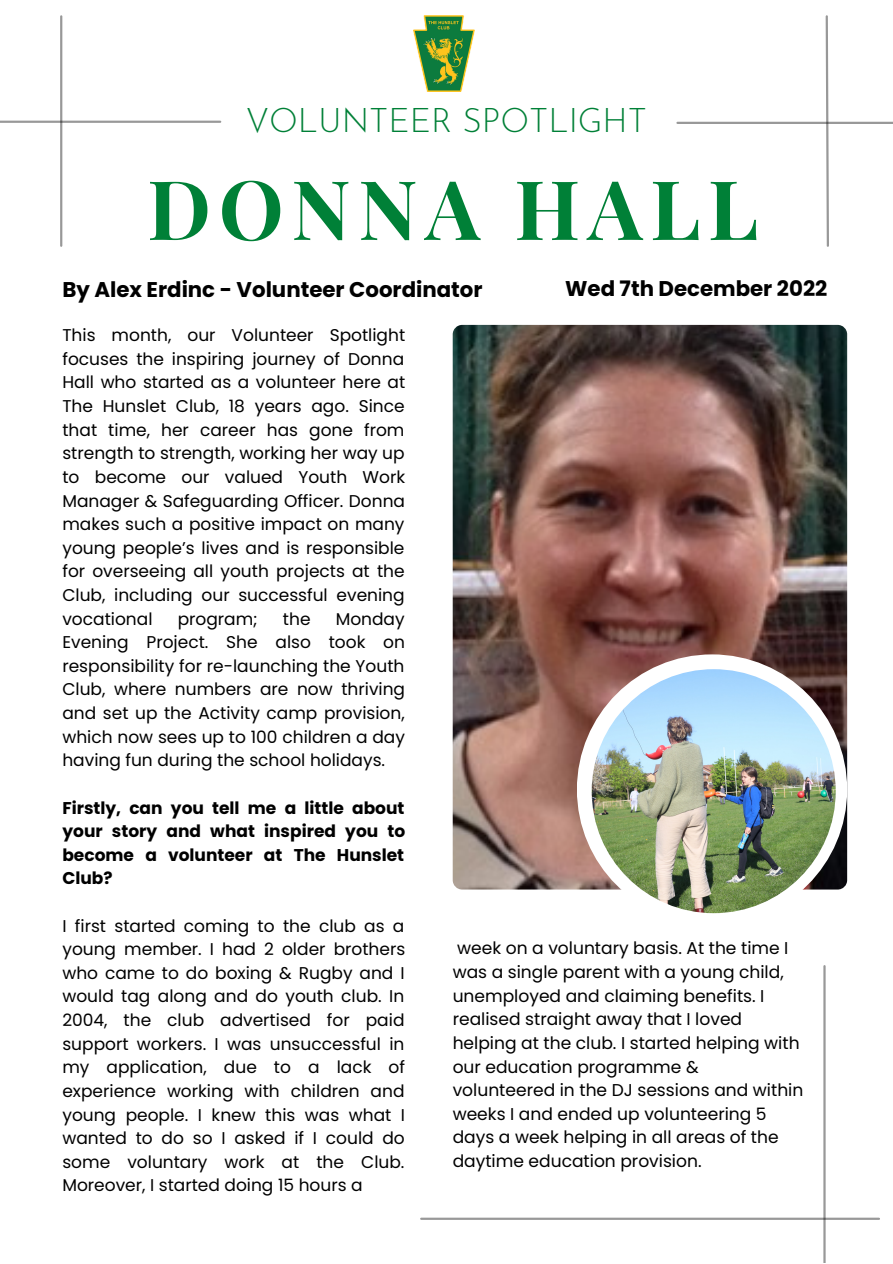
<style>
.page{position:relative;width:893px;height:1264px;background:#fff}
.page>*{position:absolute;margin:0;border:0;box-sizing:border-box;transform-origin:0 0}
.t1{font:700 82.2px "Playfair Display";letter-spacing:.09em;color:#008037}
.t2{font:300 33.45px "Josefin Sans";color:#008037}
.t3{font:700 21.3px "Poppins";color:#000}
.t4{font:17.1px/23.5px "Poppins";color:#000}
.t5{font:16.95px/23.5px "Poppins";color:#000;text-align:justify}
.t6{font:700 16.95px/23.5px "Poppins";color:#000;text-align:justify}
</style>
<div class="page">
<img style="left:452px;top:325px;width:395px;height:564px;border-radius:9px">
<div style="left:577px;top:654px;width:270px;height:270px;background:#fff;border-radius:50%"></div>
<img style="left:591px;top:669px;width:244px;height:244px;border-radius:50%">
<hr style="left:60px;top:16px;width:2px;height:230px;background:#000">
<hr style="left:0;top:121px;width:220px;height:2px;background:#000">
<hr style="left:677px;top:122px;width:215px;height:2px;background:#000">
<hr style="left:421px;top:1217px;width:457px;height:2px;background:#000">
<svg style="left:824px;top:15px;width:6px;height:232px"></svg>
<hr style="left:823px;top:966px;width:2px;height:296px;background:#000">
<img style="left:413px;top:15px;width:61px;height:77px">
<h2 class="t2" style="left:246px;top:107px;width:403px">VOLUNTEER SPOTLIGHT</h2>
<h1 class="t1" style="left:147px;top:151px;width:612px">DONNA HALL</h1>
<p class="t3" style="left:62px;top:274px;width:421px">By Alex Erdinc - Volunteer Coordinator</p>
<p class="t3" style="left:565px;top:273px;width:264px">Wed 7th December 2022</p>
<p class="t5" style="left:62px;top:323px;width:344px">This month, our Volunteer Spotlight focuses the inspiring journey of Donna Hall who started as a volunteer here at The Hunslet Club, 18 years ago. Since that time, her career has gone from strength to strength, working her way up to become our valued Youth Work Manager &amp; Safeguarding Officer. Donna makes such a positive impact on many young people’s lives and is responsible for overseeing all youth projects at the Club, including our successful evening vocational</p>
<p class="t5" style="left:62px;top:607px;width:344px;text-indent:273px">Monday Evening Project. She also took on responsibility for re-launching the Youth Club, where numbers are now thriving and set up the Activity camp provision, which now sees up to 100 children a day having fun during the school holidays.</p>
<p class="t6" style="left:62px;top:795px;width:344px">Firstly, can you tell me a little about your story and what inspired you to become a volunteer at The Hunslet Club?</p>
<p class="t5" style="left:62px;top:913px;width:344px">I first started coming to the club as a young member. I had 2 older brothers who came to do boxing &amp; Rugby and I would tag along and do youth club. In 2004, the club advertised for paid support workers. I was unsuccessful in my application, due to a lack of experience working with children and young people. I knew this was what I wanted to do so I asked if I could do some voluntary work at the Club.<br>Moreover, I started doing 15 hours a</p>
<p class="t5" style="left:178px;top:607px;width:82px">program;</p>
<p class="t5" style="left:283px;top:607px;width:29px">the</p>
<p class="t4" style="left:452px;top:936px;width:352px">week on a voluntary basis. At the time I was a single parent with a young child, unemployed and claiming benefits. I realised straight away that I loved helping at the club. I started helping with our education programme &amp; volunteered in the DJ sessions and within weeks I and ended up volunteering 5 days a week helping in all areas of the daytime education provision.</p>
</div>
